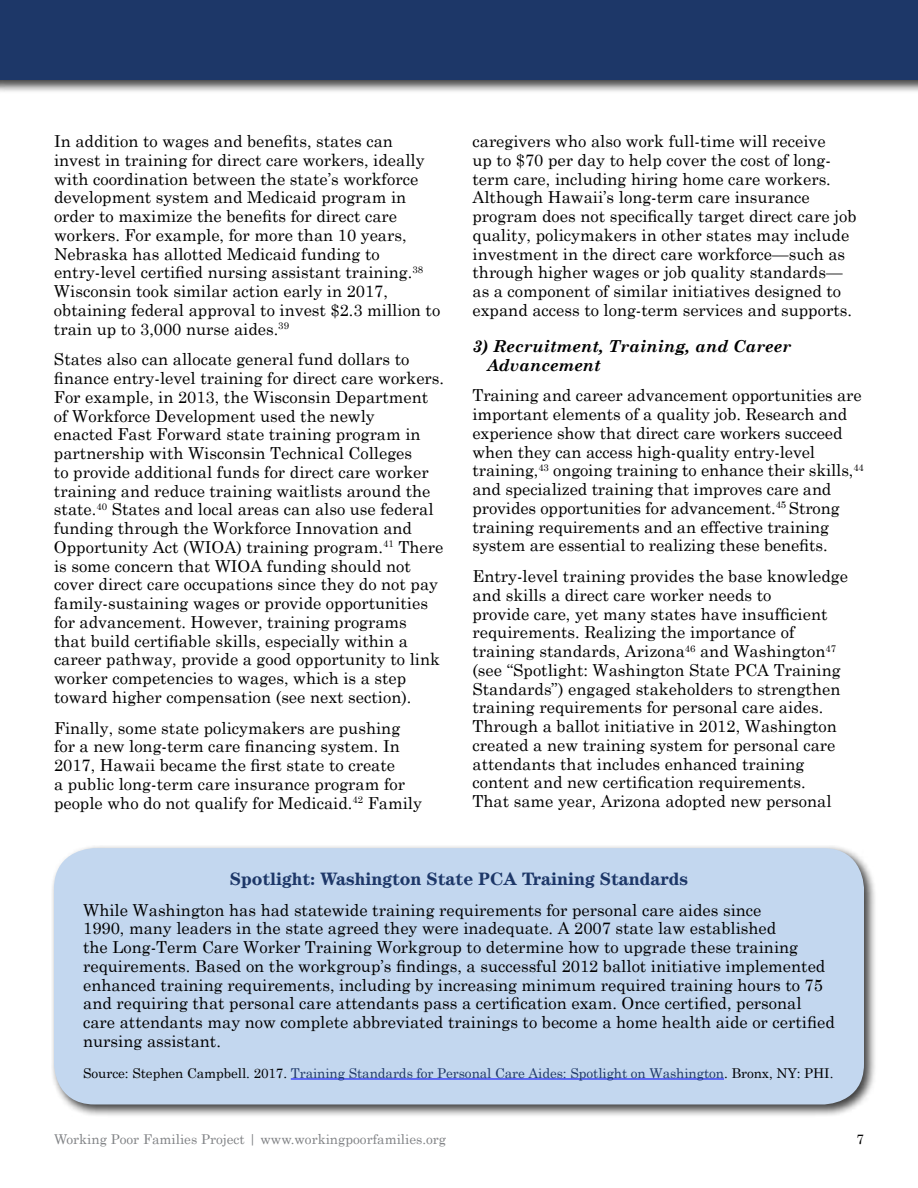
<style>
.page{position:relative;width:918px;height:1188px;background:#fff}
.page>*{position:absolute;margin:0;border:0;box-sizing:border-box;transform-origin:0 0}
.t1{font:700 18px "Century";color:#1d3768}
.t2{font:16.5px/18.8px "Century Schoolbook";color:#000}
.t3{font:italic 700 16.5px/18.8px "Century Schoolbook";color:#000}
.t4{font:13.5px "Century Schoolbook";letter-spacing:-.005em;color:#1d3768}
.t5{font:13.5px "Century";color:#808285}
.t6{font:13.5px "Century";color:#000}
.s1{color:#000}
</style>
<div class="page">
<div style="left:0;top:0;width:918px;height:94px;background:#000;opacity:.75"></div>
<div style="left:0;top:0;width:918px;height:80px;background:#1d3768"></div>
<div style="left:51px;top:845px;width:826px;height:273px;background:#000;opacity:.75"></div>
<div style="left:54px;top:848px;width:810px;height:256px;background:#c3d7ef;border-radius:41px"></div>
<hr style="left:291px;top:1079px;width:433px;height:1px;background:#00f">
<p class="t2" style="left:54px;top:131px;width:388px">In addition to wages and benefits, states can invest in training for direct care workers, ideally with coordination between the state’s workforce development system and Medicaid program in order to maximize the benefits for direct care workers. For example, for more than 10 years, Nebraska has allotted Medicaid funding to entry-level certified nursing assistant training.<sup>38<br></sup>Wisconsin took similar action early in 2017, obtaining federal approval to invest $2.3 million to train up to 3,000 nurse aides.<sup>39</sup></p>
<p class="t2" style="left:54px;top:350px;width:392px">States also can allocate general fund dollars to finance entry-level training for direct care workers.<br>For example, in 2013, the Wisconsin Department of Workforce Development used the newly<br>enacted Fast Forward state training program in partnership with Wisconsin Technical Colleges<br>to provide additional funds for direct care worker training and reduce training waitlists around the state.<sup>40</sup> States and local areas can also use federal funding through the Workforce Innovation and Opportunity Act (WIOA) training program.<sup>41</sup> There is some concern that WIOA funding should not cover direct care occupations since they do not pay family-sustaining wages or provide opportunities for advancement. However, training programs<br>that build certifiable skills, especially within a career pathway, provide a good opportunity to link worker competencies to wages, which is a step toward higher compensation (see next section).</p>
<p class="t2" style="left:54px;top:718px;width:369px">Finally, some state policymakers are pushing for a new long-term care financing system. In 2017, Hawaii became the first state to create<br>a public long-term care insurance program for people who do not qualify for Medicaid.<sup>42</sup> Family</p>
<p class="t2" style="left:473px;top:131px;width:386px">caregivers who also work full-time will receive<br>up to $70 per day to help cover the cost of long&shy;term care, including hiring home care workers.<br>Although Hawaii’s long-term care insurance program does not specifically target direct care job quality, policymakers in other states may include investment in the direct care workforce—such as through higher wages or job quality standards— as a component of similar initiatives designed to expand access to long-term services and supports.</p>
<p class="t3" style="left:487px;top:336px;width:306px;text-indent:-14px">3) Recruitment, Training, and Career<br>Advancement</p>
<p class="t2" style="left:473px;top:386px;width:393px">Training and career advancement opportunities are important elements of a quality job. Research and experience show that direct care workers succeed when they can access high-quality entry-level training,<sup>43</sup> ongoing training to enhance their skills,<sup>44 </sup>and specialized training that improves care and provides opportunities for advancement.<sup>45</sup> Strong training requirements and an effective training system are essential to realizing these benefits.</p>
<p class="t2" style="left:473px;top:566px;width:377px">Entry-level training provides the base knowledge and skills a direct care worker needs to<br>provide care, yet many states have insufficient requirements. Realizing the importance of training standards, Arizona<sup>46</sup> and Washington<sup>47 </sup>(see “Spotlight: Washington State PCA Training Standards”) engaged stakeholders to strengthen training requirements for personal care aides.<br>Through a ballot initiative in 2012, Washington created a new training system for personal care attendants that includes enhanced training content and new certification requirements.<br>That same year, Arizona adopted new personal</p>
<p class="t1" style="left:230px;top:868px;width:460px">Spotlight: Washington State PCA Training Standards</p>
<p class="t2" style="left:83px;top:900px;width:753px">While Washington has had statewide training requirements for personal care aides since<br>1990, many leaders in the state agreed they were inadequate. A 2007 state law established<br>the Long-Term Care Worker Training Workgroup to determine how to upgrade these training requirements. Based on the workgroup’s findings, a successful 2012 ballot initiative implemented enhanced training requirements, including by increasing minimum required training hours to 75 and requiring that personal care attendants pass a certification exam. Once certified, personal care attendants may now complete abbreviated trainings to become a home health aide or certified nursing assistant.</p>
<p class="t4" style="left:83px;top:1064px;width:752px"><span class="s1">Source: Stephen Campbell. 2017.</span> Training Standards for Personal Care Aides: Spotlight on Washington<span class="s1">. Bronx, NY: PHI.</span></p>
<p class="t5" style="left:54px;top:1128px;width:394px">Working Poor Families Project | www.workingpoorfamilies.org</p>
<p class="t6" style="left:856px;top:1128px;width:9px">7</p>
</div>
